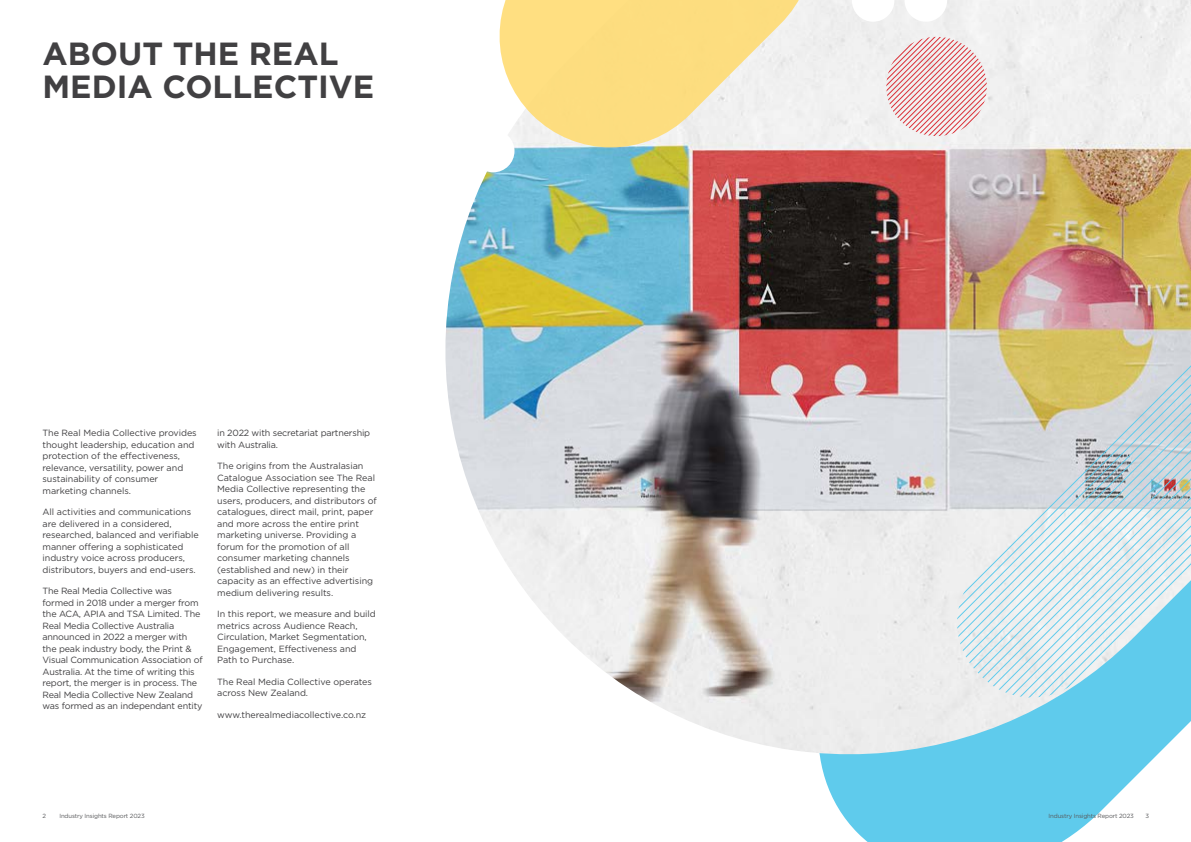
<style>
.page{position:relative;width:1191px;height:842px;background:#fff}
.page>*{position:absolute;margin:0;border:0;box-sizing:border-box;transform-origin:0 0}
.t1{font:700 32px/33px "Gotham";color:#414042}
.t2{font:9px/11.5px "Gotham";letter-spacing:-.005em;color:#414042}
.t3{font:6px "Gotham";letter-spacing:-.02em;color:#58595b}
</style>
<div class="page">
<svg style="left:831px;top:794px;width:287px;height:48px;background:#75d2ee"></svg>
<img style="left:445px;top:0;width:746px;height:794px">
<svg style="left:852px;top:0;width:42px;height:22px"></svg>
<svg style="left:904px;top:0;width:43px;height:22px"></svg>
<div style="left:472px;top:130px;width:42px;height:42px;background:#fff;border-radius:50%"></div>
<svg style="left:950px;top:362px;width:6px;height:342px"></svg>
<svg style="left:956px;top:362px;width:9px;height:342px"></svg>
<svg style="left:965px;top:362px;width:10px;height:342px"></svg>
<svg style="left:975px;top:362px;width:9px;height:342px;background:#dbe1e5"></svg>
<svg style="left:984px;top:362px;width:10px;height:342px"></svg>
<svg style="left:994px;top:362px;width:9px;height:342px;background:#d9e1e5"></svg>
<svg style="left:1003px;top:362px;width:10px;height:342px;background:#d8e0e2"></svg>
<svg style="left:1013px;top:362px;width:9px;height:342px;background:#d7dfdd"></svg>
<svg style="left:1022px;top:362px;width:9px;height:342px;background:#d7ded8"></svg>
<svg style="left:1031px;top:362px;width:10px;height:342px"></svg>
<svg style="left:1041px;top:362px;width:9px;height:342px"></svg>
<svg style="left:1050px;top:362px;width:10px;height:342px"></svg>
<svg style="left:1060px;top:362px;width:9px;height:342px"></svg>
<svg style="left:1069px;top:362px;width:9px;height:342px"></svg>
<svg style="left:1078px;top:362px;width:113px;height:342px"></svg>
<svg style="left:489px;top:0;width:335px;height:158px;fill:#fddf81"></svg>
<svg style="left:886px;top:37px;width:100px;height:99px"></svg>
<h1 class="t1" style="left:43px;top:37px;width:333px">ABOUT THE REAL<br>MEDIA COLLECTIVE</h1>
<p class="t2" style="left:43px;top:427px;width:156px">The Real Media Collective provides thought leadership, education and protection of the effectiveness, relevance, versatility, power and sustainability of consumer marketing channels.</p>
<p class="t2" style="left:43px;top:506px;width:158px">All activities and communications are delivered in a considered, researched, balanced and verifiable manner offering a sophisticated industry voice across producers, distributors, buyers and end-users.</p>
<p class="t2" style="left:43px;top:585px;width:162px">The Real Media Collective was formed in 2018 under a merger from the ACA, APIA and TSA Limited. The Real Media Collective Australia announced in 2022 a merger with the peak industry body, the Print &amp; Visual Communication Association of Australia. At the time of writing this report, the merger is in process. The Real Media Collective New Zealand was formed as an independant entity</p>
<p class="t2" style="left:217px;top:427px;width:154px">in 2022 with secretariat partnership with Australia.</p>
<p class="t2" style="left:217px;top:460px;width:161px">The origins from the Australasian Catalogue Association see The Real Media Collective representing the users, producers, and distributors of catalogues, direct mail, print, paper and more across the entire print marketing universe. Providing a forum for the promotion of all consumer marketing channels (established and new) in their capacity as an effective advertising medium delivering results.</p>
<p class="t2" style="left:217px;top:608px;width:160px">In this report, we measure and build metrics across Audience Reach,<br>Circulation, Market Segmentation,<br>Engagement, Effectiveness and<br>Path to Purchase.</p>
<p class="t2" style="left:217px;top:676px;width:156px">The Real Media Collective operates across New Zealand.</p>
<p class="t2" style="left:217px;top:708px;width:151px">www.therealmediacollective.co.nz</p>
<p class="t3" style="left:43px;top:812px;width:5px">2</p>
<p class="t3" style="left:59px;top:812px;width:87px">Industry Insights Report 2023</p>
<p class="t3" style="left:1048px;top:812px;width:87px">Industry Insights Report 2023</p>
<p class="t3" style="left:1145px;top:812px;width:5px">3</p>
</div>
